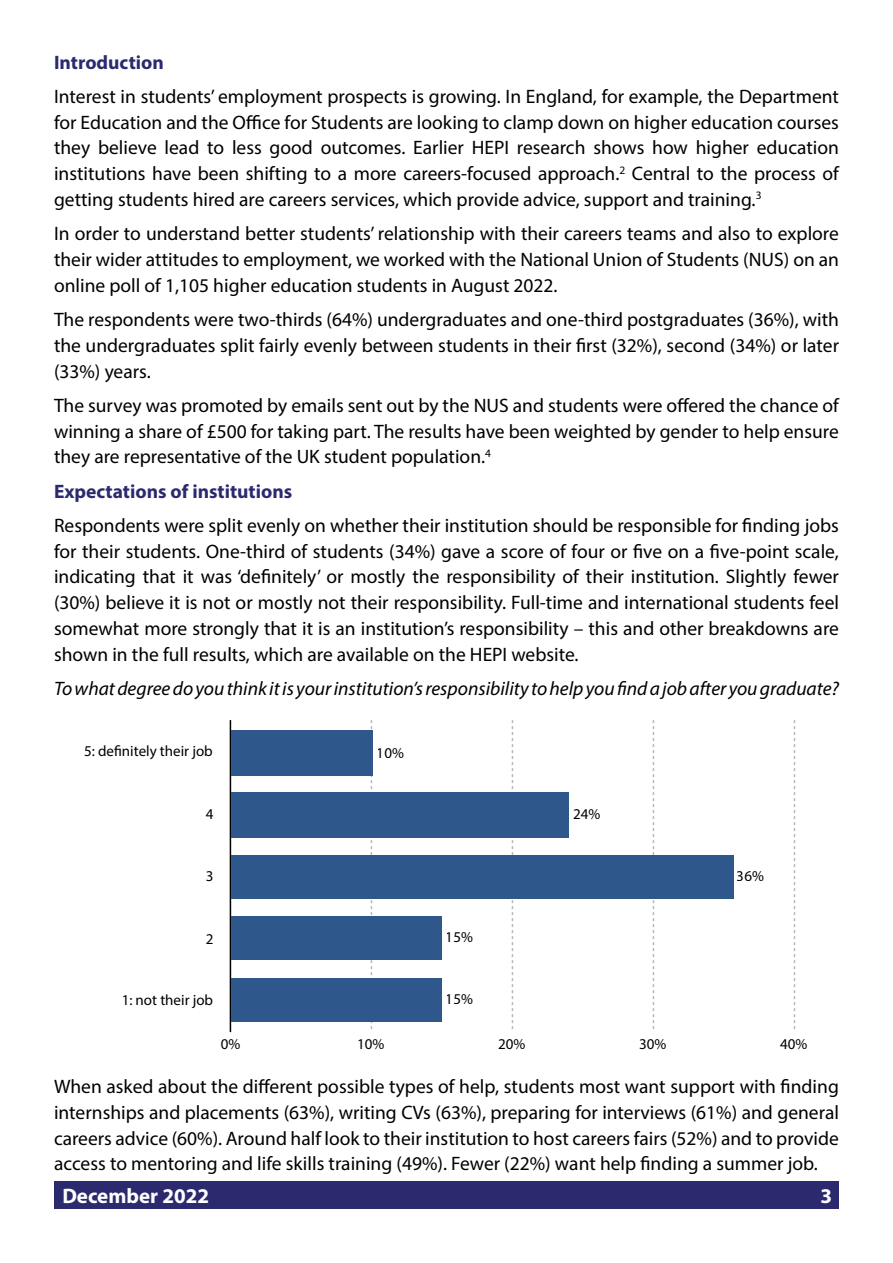
<style>
.page{position:relative;width:893px;height:1263px;background:#fff}
.page>*{position:absolute;margin:0;border:0;box-sizing:border-box;transform-origin:0 0}
.t1{font:700 21px "Myriad Pro";color:#fff}
.t2{font:19.5px/25.8px "Myriad Pro";color:#000;text-align:justify}
.t3{font:italic 19.5px "Myriad Pro";color:#000}
.t4{font:700 19.5px "Myriad Pro";color:#2c2a6f}
.t5{font:15px "Myriad Pro";color:#000}
</style>
<div class="page">
<div style="left:54px;top:1182px;width:785px;height:27px;background:#2c2a6f"></div>
<svg style="left:371px;top:720px;width:1px;height:309px"></svg>
<svg style="left:512px;top:720px;width:1px;height:309px"></svg>
<svg style="left:653px;top:720px;width:1px;height:309px"></svg>
<svg style="left:794px;top:720px;width:1px;height:309px"></svg>
<hr style="left:230px;top:721px;width:1px;height:310px;background:#000">
<div style="left:231px;top:730px;width:141px;height:45px;background:#2e578b"></div>
<div style="left:231px;top:792px;width:338px;height:45px;background:#2e578b"></div>
<div style="left:231px;top:855px;width:503px;height:43px;background:#2e578b"></div>
<div style="left:231px;top:916px;width:210px;height:44px;background:#2e578b"></div>
<div style="left:231px;top:978px;width:210px;height:43px;background:#2e578b"></div>
<p class="t4" style="left:54px;top:49px;width:111px">Introduction</p>
<p class="t2" style="left:54px;top:83px;width:786px">Interest in students’ employment prospects is growing. In England, for example, the Department for Education and the Office for Students are looking to clamp down on higher education courses they believe lead to less good outcomes. Earlier HEPI research shows how higher education institutions have been shifting to a more careers-focused approach.<sup>2</sup> Central to the process of getting students hired are careers services, which provide advice, support and training.<sup>3</sup></p>
<p class="t2" style="left:54px;top:220px;width:786px">In order to understand better students’ relationship with their careers teams and also to explore their wider attitudes to employment, we worked with the National Union of Students (NUS) on an online poll of 1,105 higher education students in August 2022.</p>
<p class="t2" style="left:54px;top:306px;width:787px">The respondents were two-thirds (64%) undergraduates and one-third postgraduates (36%), with the undergraduates split fairly evenly between students in their first (32%), second (34%) or later (33%) years.</p>
<p class="t2" style="left:54px;top:392px;width:786px">The survey was promoted by emails sent out by the NUS and students were offered the chance of winning a share of £500 for taking part. The results have been weighted by gender to help ensure they are representative of the UK student population.<sup>4</sup></p>
<p class="t4" style="left:54px;top:478px;width:240px">Expectations of institutions</p>
<p class="t2" style="left:54px;top:512px;width:786px">Respondents were split evenly on whether their institution should be responsible for finding jobs for their students. One-third of students (34%) gave a score of four or five on a five-point scale, indicating that it was ‘definitely’ or mostly the responsibility of their institution. Slightly fewer (30%) believe it is not or mostly not their responsibility. Full-time and international students feel somewhat more strongly that it is an institution’s responsibility – this and other breakdowns are shown in the full results, which are available on the HEPI website.</p>
<p class="t3" style="left:54px;top:676px;width:787px">To what degree do you think it is your institution’s responsibility to help you find a job after you graduate?</p>
<p class="t5" style="left:84px;top:742px;width:130px">5: definitely their job</p>
<p class="t5" style="left:206px;top:805px;width:9px">4</p>
<p class="t5" style="left:377px;top:743px;width:29px">10%</p>
<p class="t5" style="left:573px;top:805px;width:29px">24%</p>
<p class="t5" style="left:206px;top:866px;width:9px">3</p>
<p class="t5" style="left:737px;top:866px;width:29px">36%</p>
<p class="t5" style="left:206px;top:929px;width:9px">2</p>
<p class="t5" style="left:446px;top:928px;width:29px">15%</p>
<p class="t5" style="left:122px;top:991px;width:93px">1: not their job</p>
<p class="t5" style="left:446px;top:989px;width:29px">15%</p>
<p class="t5" style="left:221px;top:1034px;width:21px">0%</p>
<p class="t5" style="left:357px;top:1034px;width:29px">10%</p>
<p class="t5" style="left:498px;top:1034px;width:29px">20%</p>
<p class="t5" style="left:639px;top:1034px;width:29px">30%</p>
<p class="t5" style="left:780px;top:1034px;width:29px">40%</p>
<p class="t2" style="left:54px;top:1073px;width:786px">When asked about the different possible types of help, students most want support with finding internships and placements (63%), writing CVs (63%), preparing for interviews (61%) and general careers advice (60%). Around half look to their institution to host careers fairs (52%) and to provide access to mentoring and life skills training (49%). Fewer (22%) want help finding a summer job.</p>
<p class="t1" style="left:62px;top:1182px;width:148px">December 2022</p>
<p class="t1" style="left:821px;top:1182px;width:13px">3</p>
</div>
